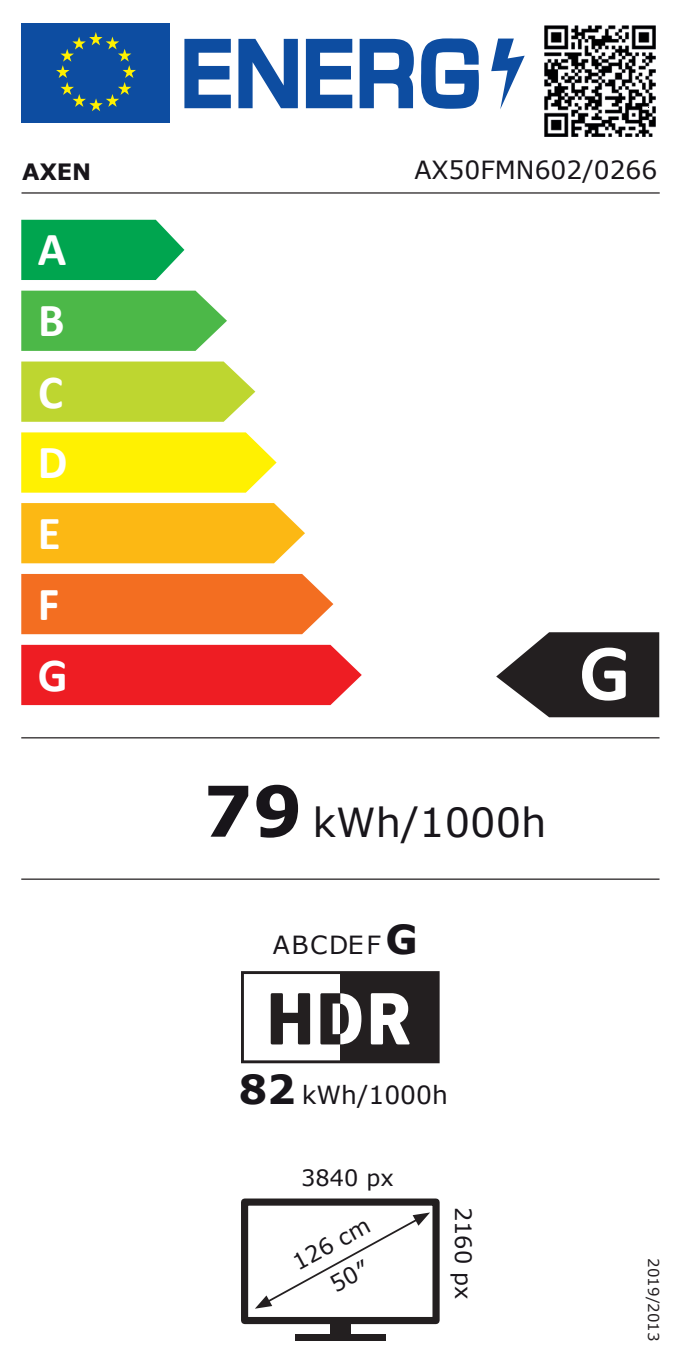
<style>
.page{position:relative;width:681px;height:1361px;background:#fff}
.page>*{position:absolute;margin:0;border:0;box-sizing:border-box;transform-origin:0 0}
.t1{font:700 81px "Calibri";color:#fff}
.t2{font:700 47.75px/71.2px "Calibri";color:#fff}
.t3{font:40px "Verdana";color:#18151a}
.t4{font:25px "Verdana";color:#18151a}
.t5{font:22.5px/37.5px "Verdana";color:#18151a;text-align:center}
.t6{font:700 22.5px "Verdana";color:#18151a}
.t7{font:15px "Verdana";color:#231f20}
.s1{font-weight:700;font-size:70px}
.s2{font-weight:700;font-size:40px}
</style>
<div class="page">
<svg style="left:496px;top:632px;width:163px;height:85px"></svg>
<hr style="left:21px;top:192px;width:638px;height:2px;background:#231f20">
<div style="left:21px;top:23px;width:149px;height:99px;background:#0d4da1"></div>
<svg style="left:56px;top:32px;width:80px;height:79px"></svg>
<svg style="left:184px;top:39px;width:47px;height:69px"></svg>
<svg style="left:238px;top:39px;width:60px;height:69px"></svg>
<svg style="left:306px;top:39px;width:46px;height:69px"></svg>
<svg style="left:359px;top:39px;width:54px;height:69px"></svg>
<svg style="left:421px;top:38px;width:57px;height:71px"></svg>
<svg style="left:491px;top:39px;width:33px;height:70px"></svg>
<svg style="left:241px;top:971px;width:198px;height:92px"></svg>
<div style="left:330px;top:1317px;width:20px;height:18px;background:#231f20"></div>
<div style="left:295px;top:1334px;width:90px;height:6px;background:#231f20"></div>
<div style="left:241px;top:1198px;width:198px;height:126px;border:7px solid #231f20"></div>
<svg style="left:255px;top:1212px;width:175px;height:96px"></svg>
<hr style="left:21px;top:737px;width:638px;height:1px;background:#231f20">
<hr style="left:21px;top:878px;width:638px;height:2px;background:#231f20">
<div style="left:21px;top:645px;width:340px;height:60px;background:#ee1d23"></div>
<div style="left:21px;top:574px;width:312px;height:60px;background:#f36e21"></div>
<svg style="left:21px;top:503px;width:284px;height:60px;background:#fcbb20"></svg>
<svg style="left:21px;top:432px;width:255px;height:61px;background:#fff112"></svg>
<svg style="left:21px;top:361px;width:234px;height:61px;background:#c2d93f"></svg>
<svg style="left:21px;top:291px;width:206px;height:60px;background:#5abd56"></svg>
<svg style="left:21px;top:220px;width:163px;height:60px;background:#16ac5e"></svg>
<img style="left:544px;top:25px;width:112px;height:112px">
<p class="t6" style="left:22px;top:157px;width:71px">AXEN</p>
<p class="t4" style="left:414px;top:154px;width:244px">AX50FMN602/0266</p>
<h2 class="t2" style="left:38px;top:213px;width:31px">A<br>B<br>C<br>D<br>E<br>F<br>G</h2>
<h3 class="t3" style="left:203px;top:796px;width:345px"><span class="s1">79</span> kWh/1000h</h3>
<p class="t4" style="left:273px;top:929px;width:146px">ABCDEF<span class="s2">G</span></p>
<h1 class="t1" style="left:579px;top:621px;width:53px">G</h1>
<p class="t4" style="left:239px;top:1079px;width:210px"><span class="s2">82</span> kWh/1000h</p>
<p class="t5" style="left:301px;top:1159px;width:94px">3840 px</p>
<p class="t5" style="left:285px;top:1247px;width:86px;rotate:-28deg">126 cm<br>50″</p>
<p class="t5" style="left:481px;top:1207px;width:94px;rotate:90deg">2160 px</p>
<p class="t7" style="left:663px;top:1258px;width:85px;rotate:90deg">2019/2013</p>
</div>
